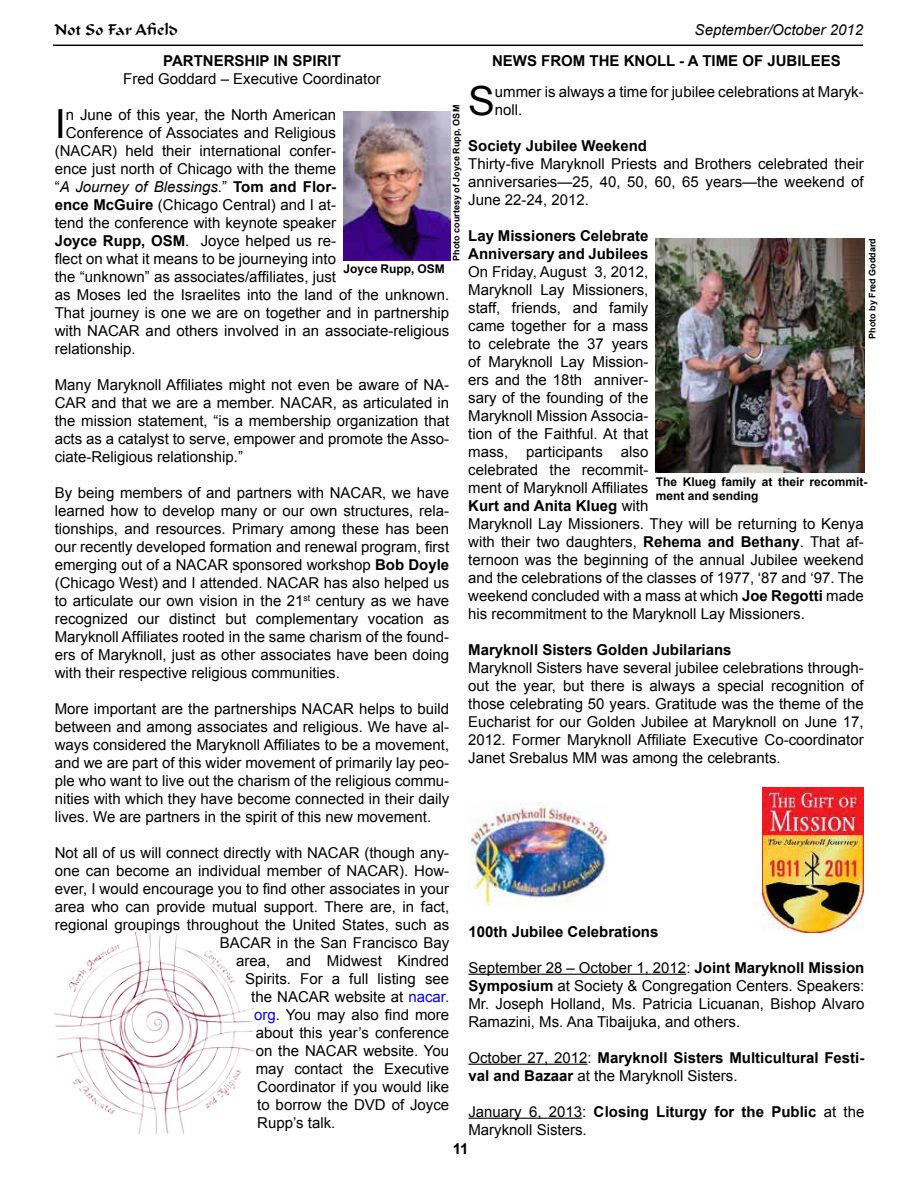
<style>
.page{position:relative;width:918px;height:1188px;background:#fff}
.page>*{position:absolute;margin:0;border:0;box-sizing:border-box;transform-origin:0 0}
.t1{font:40.2px "Arial";color:#000}
.t2{font:18px "Ondine LT";color:#000}
.t3{font:15px/18px "Arial";color:#000;text-align:justify}
.t4{font:700 15px/18px "Arial";color:#000}
.t5{font:italic 15px "Arial";color:#000}
.t6{font:700 12px/14.4px "Arial";color:#000}
.t7{font:700 9px "Arial";color:#000}
.s1{font-weight:700}
.s2{font-style:normal}
.s3{font-weight:700;font-style:normal}
.s4{color:#00f}
.s5{font-weight:400}
</style>
<div class="page">
<hr style="left:53px;top:45px;width:810px;height:1px;background:#000">
<hr style="left:468px;top:974px;width:218px;height:1px;background:#000">
<hr style="left:468px;top:1064px;width:120px;height:1px;background:#000">
<hr style="left:468px;top:1118px;width:114px;height:1px;background:#000">
<img style="left:763px;top:787px;width:101px;height:146px">
<img style="left:469px;top:802px;width:138px;height:104px">
<img style="left:656px;top:238px;width:208px;height:234px">
<img style="left:344px;top:112px;width:106px;height:149px">
<img style="left:54px;top:932px;width:200px;height:203px">
<p class="t2" style="left:54px;top:21px;width:125px">Not So Far Afield</p>
<p class="t5" style="left:695px;top:20px;width:170px">September/October 2012</p>
<p class="t4" style="left:163px;top:52px;width:179px">Partnership in Spirit</p>
<p class="t3" style="left:123px;top:69px;width:259px">Fred Goddard – Executive Coordinator</p>
<p class="t4" style="left:492px;top:52px;width:350px">News from the Knoll - A Time of Jubilees</p>
<h1 class="t1" style="left:468px;top:75px;width:28px">S</h1>
<p class="t3" style="left:495px;top:83px;width:370px">ummer is always a time for jubilee celebrations at Maryk&shy;noll.</p>
<p class="t4" style="left:468px;top:138px;width:180px">Society Jubilee Weekend</p>
<p class="t3" style="left:468px;top:155px;width:397px">Thirty-five Maryknoll Priests and Brothers celebrated their anniversaries—25, 40, 50, 60, 65 years—the weekend of June 22-24, 2012.</p>
<p class="t4" style="left:468px;top:228px;width:182px">Lay Missioners Celebrate<br>Anniversary and Jubilees</p>
<p class="t3" style="left:468px;top:263px;width:397px;text-align:left">On Friday, August 3, 2012,<br>Maryknoll Lay Missioners,<br>staff, friends, and family<br>came together for a mass<br>to celebrate the 37 years<br>of Maryknoll Lay Mission-<br>ers and the 18th anniver-<br>sary of the founding of the<br>Maryknoll Mission Associa-<br>tion of the Faithful. At that<br>mass, participants also<br>celebrated the recommit-<br>ment of Maryknoll Affiliates<br><span class="s1">Kurt and Anita Klueg</span> with<br>Maryknoll Lay Missioners. They will be returning to Kenya with their two daughters, <span class="s1">Rehema and Bethany</span>. That af&shy;ternoon was the beginning of the annual Jubilee weekend and the celebrations of the classes of 1977, ‘87 and ‘97. The weekend concluded with a mass at which <span class="s1">Joe Regotti</span> made his recommitment to the Maryknoll Lay Missioners.</p>
<p class="t4" style="left:468px;top:642px;width:265px">Maryknoll Sisters Golden Jubilarians</p>
<p class="t3" style="left:468px;top:659px;width:397px">Maryknoll Sisters have several jubilee celebrations through&shy;out the year, but there is always a special recognition of those celebrating 50 years. Gratitude was the theme of the Eucharist for our Golden Jubilee at Maryknoll on June 17, 2012. Former Maryknoll Affiliate Executive Co-coordinator Janet Srebalus MM was among the celebrants.</p>
<p class="t7" style="left:450px;top:261px;width:156px;rotate:-90deg">Photo courtesy of Joyce Rupp, OSM</p>
<h1 class="t1" style="left:55px;top:97px;width:13px">I</h1>
<p class="t3" style="left:66px;top:105px;width:272px">n June of this year, the North American</p>
<p class="t3" style="left:66px;top:123px;width:272px">Conference of Associates and Religious</p>
<p class="t3" style="left:55px;top:141px;width:283px">(NACAR) held their international confer-</p>
<p class="t3" style="left:55px;top:159px;width:283px">ence just north of Chicago with the theme</p>
<p class="t5" style="left:55px;top:177px;width:283px"><span class="s2">“</span>A Journey of Blessings<span class="s2">.”</span> <span class="s3">Tom and Flor-</span></p>
<p class="t3" style="left:55px;top:195px;width:283px"><span class="s1">ence McGuire</span> (Chicago Central) and I at-</p>
<p class="t3" style="left:55px;top:213px;width:283px">tend the conference with keynote speaker</p>
<p class="t3" style="left:55px;top:231px;width:283px"><span class="s1">Joyce Rupp, OSM</span>. Joyce helped us re-</p>
<p class="t3" style="left:55px;top:249px;width:283px">flect on what it means to be journeying into</p>
<p class="t3" style="left:55px;top:267px;width:283px">the “unknown” as associates/affiliates, just</p>
<p class="t3" style="left:55px;top:285px;width:396px">as Moses led the Israelites into the land of the unknown.</p>
<p class="t3" style="left:55px;top:303px;width:396px">That journey is one we are on together and in partnership</p>
<p class="t3" style="left:55px;top:321px;width:396px">with NACAR and others involved in an associate-religious</p>
<p class="t3" style="left:55px;top:339px;width:82px">relationship.</p>
<p class="t3" style="left:55px;top:375px;width:396px">Many Maryknoll Affiliates might not even be aware of NA-CAR and that we are a member. NACAR, as articulated in the mission statement, “is a membership organization that acts as a catalyst to serve, empower and promote the Asso&shy;ciate-Religious relationship.”</p>
<p class="t3" style="left:55px;top:483px;width:396px">By being members of and partners with NACAR, we have learned how to develop many or our own structures, rela&shy;tionships, and resources. Primary among these has been our recently developed formation and renewal program, first emerging out of a NACAR sponsored workshop <span class="s1">Bob Doyle </span>(Chicago West) and I attended. NACAR has also helped us to articulate our own vision in the 21<sup>st</sup> century as we have recognized our distinct but complementary vocation as Maryknoll Affiliates rooted in the same charism of the found&shy;ers of Maryknoll, just as other associates have been doing with their respective religious communities.</p>
<p class="t3" style="left:55px;top:699px;width:396px">More important are the partnerships NACAR helps to build between and among associates and religious. We have al&shy;ways considered the Maryknoll Affiliates to be a movement, and we are part of this wider movement of primarily lay peo&shy;ple who want to live out the charism of the religious commu&shy;nities with which they have become connected in their daily lives. We are partners in the spirit of this new movement.</p>
<p class="t3" style="left:55px;top:843px;width:396px">Not all of us will connect directly with NACAR (though any-</p>
<p class="t3" style="left:55px;top:861px;width:396px">one can become an individual member of NACAR). How-</p>
<p class="t3" style="left:55px;top:879px;width:396px">ever, I would encourage you to find other associates in your</p>
<p class="t3" style="left:55px;top:897px;width:396px">area who can provide mutual support. There are, in fact,</p>
<p class="t3" style="left:55px;top:915px;width:396px">regional groupings throughout the United States, such as</p>
<p class="t3" style="left:220px;top:933px;width:231px">BACAR in the San Francisco Bay</p>
<p class="t3" style="left:236px;top:951px;width:214px">area, and Midwest Kindred</p>
<p class="t3" style="left:245px;top:969px;width:205px">Spirits. For a full listing see</p>
<p class="t3" style="left:251px;top:987px;width:199px">the NACAR website at <span class="s4">nacar.</span></p>
<p class="t3" style="left:254px;top:1005px;width:196px"><span class="s4">org</span>. You may also find more</p>
<p class="t3" style="left:256px;top:1023px;width:195px">about this year’s conference</p>
<p class="t3" style="left:256px;top:1041px;width:195px">on the NACAR website. You</p>
<p class="t3" style="left:256px;top:1059px;width:195px">may contact the Executive</p>
<p class="t3" style="left:257px;top:1077px;width:193px">Coordinator if you would like</p>
<p class="t3" style="left:257px;top:1095px;width:193px">to borrow the DVD of Joyce</p>
<p class="t3" style="left:257px;top:1113px;width:80px">Rupp’s talk.</p>
<p class="t7" style="left:866px;top:339px;width:102px;rotate:-90deg">Photo by Fred Goddard</p>
<p class="t6" style="left:344px;top:262px;width:101px">Joyce Rupp, OSM</p>
<p class="t6" style="left:656px;top:475px;width:213px">The Klueg family at their recommit&shy;ment and sending</p>
<p class="t4" style="left:468px;top:923px;width:192px">100th Jubilee Celebrations</p>
<p class="t3" style="left:468px;top:959px;width:398px">September 28 – October 1, 2012: <span class="s1">Joint Maryknoll Mission Symposium</span> at Society &amp; Congregation Centers. Speakers:<br>Mr. Joseph Holland, Ms. Patricia Licuanan, Bishop Alvaro Ramazini, Ms. Ana Tibaijuka, and others.</p>
<p class="t4" style="left:468px;top:1049px;width:398px"><span class="s5">October 27, 2012:</span> Maryknoll Sisters Multicultural Festi&shy;val and Bazaar <span class="s5">at the Maryknoll Sisters.</span></p>
<p class="t3" style="left:468px;top:1103px;width:398px">January 6, 2013: <span class="s1">Closing Liturgy for the Public</span> at the<br>Maryknoll Sisters.</p>
<p class="t4" style="left:453px;top:1140px;width:17px">11</p>
</div>
